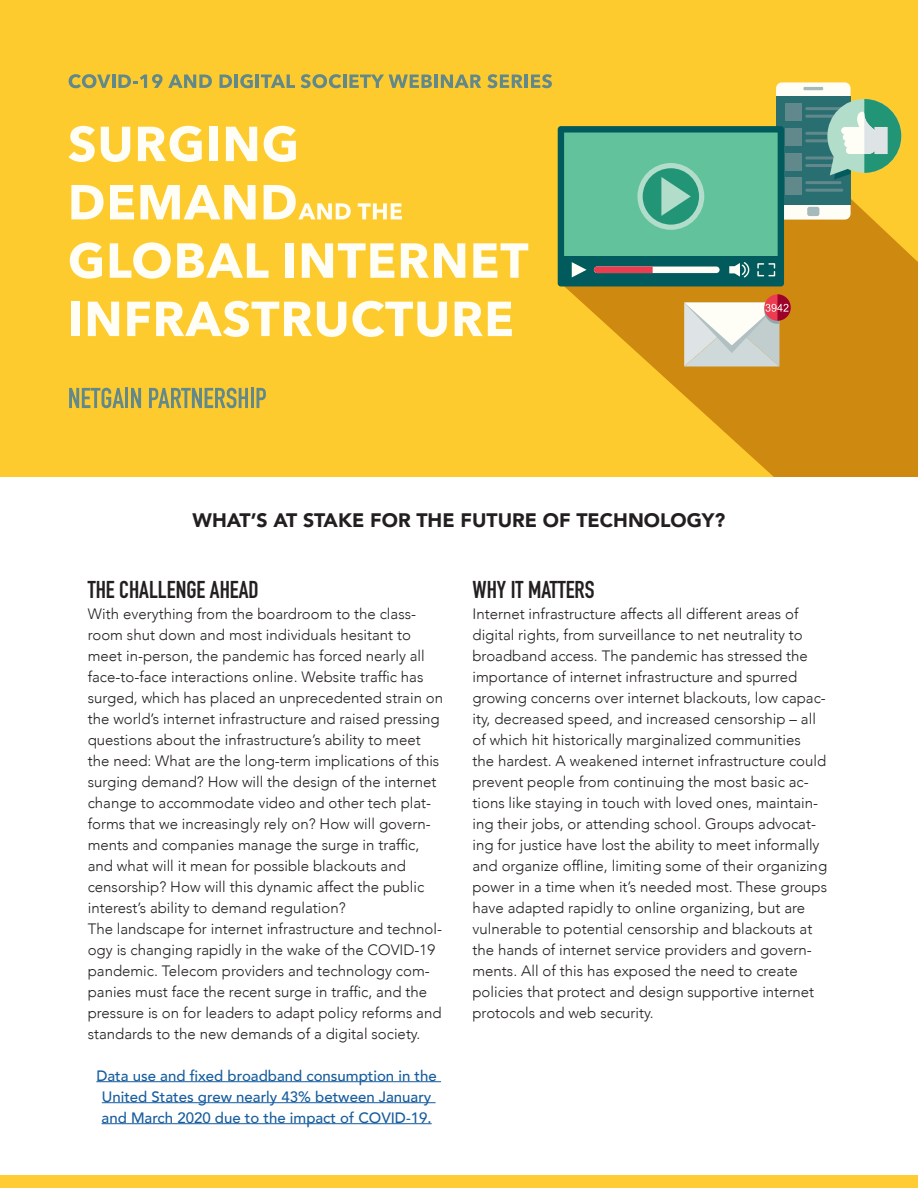
<style>
.page{position:relative;width:918px;height:1188px;background:#fff}
.page>*{position:absolute;margin:0;border:0;box-sizing:border-box;transform-origin:0 0}
.t1{font:700 24px "DIN Condensed";color:#231f20}
.t2{font:900 19.5px "Avenir";color:#231f20}
.t3{font:300 15px/21px "Avenir";color:#231f20}
.t4{font:500 15px/21px "Avenir";color:#175d9e;text-align:center}
</style>
<div class="page">
<hr style="left:96px;top:1081px;width:345px;height:1px;background:#175d9e">
<hr style="left:102px;top:1102px;width:334px;height:1px;background:#175d9e">
<hr style="left:102px;top:1123px;width:330px;height:1px;background:#175d9e">
<div style="left:0;top:0;width:918px;height:477px;background:#fecb2f"></div>
<svg style="left:561px;top:199px;width:357px;height:278px;fill:#ce8911"></svg>
<div style="left:776px;top:82px;width:75px;height:138px;background:#fffef6;border-radius:6px"></div>
<div style="left:807px;top:207px;width:12px;height:9px;background:#a6b9bb;border-radius:2px"></div>
<hr style="left:803px;top:87px;width:20px;height:3px;background:#a6b9bb">
<div style="left:776px;top:96px;width:75px;height:108px;background:#296f71"></div>
<hr style="left:805px;top:156px;width:39px;height:3px;background:#61888b;border-radius:2px">
<hr style="left:805px;top:164px;width:34px;height:3px;background:#61888b;border-radius:2px">
<div style="left:785px;top:153px;width:17px;height:18px;background:#61888b"></div>
<hr style="left:805px;top:181px;width:37px;height:3px;background:#61888b;border-radius:2px">
<hr style="left:805px;top:189px;width:38px;height:3px;background:#61888b;border-radius:2px">
<div style="left:785px;top:178px;width:17px;height:17px;background:#61888b"></div>
<hr style="left:805px;top:107px;width:39px;height:3px;background:#61888b;border-radius:2px">
<hr style="left:805px;top:115px;width:36px;height:3px;background:#61888b;border-radius:2px">
<div style="left:785px;top:104px;width:17px;height:17px;background:#61888b"></div>
<hr style="left:805px;top:132px;width:36px;height:3px;background:#61888b;border-radius:2px">
<hr style="left:805px;top:139px;width:38px;height:3px;background:#61888b;border-radius:2px">
<div style="left:785px;top:128px;width:17px;height:18px;background:#61888b"></div>
<svg style="left:827px;top:99px;width:74px;height:81px"></svg>
<svg style="left:558px;top:126px;width:226px;height:160px;background:#4fa78d"></svg>
<svg style="left:684px;top:294px;width:107px;height:73px;background:#d9c7b2"></svg>
<svg style="left:69px;top:388px;width:55px;height:20px"></svg>
<hr style="left:125px;top:388px;width:3px;height:20px;background:#61888b">
<svg style="left:131px;top:388px;width:10px;height:20px"></svg>
<svg style="left:149px;top:388px;width:99px;height:20px"></svg>
<hr style="left:251px;top:388px;width:3px;height:20px;background:#61888b">
<svg style="left:257px;top:388px;width:9px;height:20px"></svg>
<svg style="left:69px;top:126px;width:26px;height:36px"></svg>
<svg style="left:101px;top:127px;width:29px;height:35px"></svg>
<svg style="left:138px;top:126px;width:64px;height:36px"></svg>
<div style="left:209px;top:127px;width:9px;height:34px;background:#fffef6"></div>
<svg style="left:226px;top:127px;width:31px;height:34px"></svg>
<svg style="left:264px;top:126px;width:32px;height:36px"></svg>
<svg style="left:71px;top:185px;width:33px;height:34px"></svg>
<svg style="left:110px;top:185px;width:24px;height:34px"></svg>
<svg style="left:140px;top:185px;width:116px;height:34px"></svg>
<svg style="left:264px;top:185px;width:87px;height:34px"></svg>
<svg style="left:358px;top:203px;width:44px;height:16px"></svg>
<svg style="left:70px;top:242px;width:32px;height:37px"></svg>
<svg style="left:110px;top:242px;width:61px;height:37px"></svg>
<svg style="left:177px;top:243px;width:92px;height:35px"></svg>
<div style="left:285px;top:243px;width:9px;height:35px;background:#fffef6"></div>
<svg style="left:302px;top:243px;width:92px;height:35px"></svg>
<svg style="left:401px;top:243px;width:64px;height:35px"></svg>
<svg style="left:473px;top:243px;width:55px;height:35px"></svg>
<div style="left:71px;top:302px;width:9px;height:34px;background:#fffef6"></div>
<svg style="left:88px;top:302px;width:31px;height:34px"></svg>
<svg style="left:127px;top:302px;width:23px;height:34px"></svg>
<svg style="left:156px;top:301px;width:190px;height:36px"></svg>
<svg style="left:352px;top:301px;width:95px;height:36px"></svg>
<svg style="left:455px;top:302px;width:57px;height:34px"></svg>
<svg style="left:69px;top:74px;width:143px;height:14px"></svg>
<svg style="left:220px;top:74px;width:212px;height:14px"></svg>
<hr style="left:434px;top:75px;width:4px;height:13px;background:#61888b">
<svg style="left:441px;top:75px;width:40px;height:13px"></svg>
<svg style="left:487px;top:74px;width:65px;height:14px"></svg>
<div style="left:0;top:1175px;width:918px;height:13px;background:#fc3"></div>
<p class="t2" style="left:193px;top:503px;width:534px">WHAT’S AT STAKE FOR THE FUTURE OF TECHNOLOGY?</p>
<p class="t1" style="left:88px;top:573px;width:173px">THE CHALLENGE AHEAD</p>
<p class="t3" style="left:88px;top:603px;width:357px">With everything from the boardroom to the class&shy;room shut down and most individuals hesitant to meet in-person, the pandemic has forced nearly all face-to-face interactions online. Website traffic has surged, which has placed an unprecedented strain on the world’s internet infrastructure and raised pressing questions about the infrastructure’s ability to meet the need: What are the long-term implications of this surging demand? How will the design of the internet change to accommodate video and other tech plat&shy;forms that we increasingly rely on? How will govern&shy;ments and companies manage the surge in traffic, and what will it mean for possible blackouts and censorship? How will this dynamic affect the public interest’s ability to demand regulation?</p>
<p class="t3" style="left:88px;top:918px;width:356px">The landscape for internet infrastructure and technol&shy;ogy is changing rapidly in the wake of the COVID-19 pandemic. Telecom providers and technology com&shy;panies must face the recent surge in traffic, and the pressure is on for leaders to adapt policy reforms and standards to the new demands of a digital society.</p>
<p class="t4" style="left:96px;top:1064px;width:342px">Data use and fixed broadband consumption in the<br>United States grew nearly 43% between January and March 2020 due to the impact of COVID-19.</p>
<p class="t1" style="left:472px;top:573px;width:124px">WHY IT MATTERS</p>
<p class="t3" style="left:472px;top:603px;width:356px">Internet infrastructure affects all different areas of digital rights, from surveillance to net neutrality to broadband access. The pandemic has stressed the importance of internet infrastructure and spurred growing concerns over internet blackouts, low capac&shy;ity, decreased speed, and increased censorship – all of which hit historically marginalized communities<br>the hardest. A weakened internet infrastructure could prevent people from continuing the most basic ac&shy;tions like staying in touch with loved ones, maintain&shy;ing their jobs, or attending school. Groups advocat&shy;ing for justice have lost the ability to meet informally and organize offline, limiting some of their organizing power in a time when it’s needed most. These groups have adapted rapidly to online organizing, but are vulnerable to potential censorship and blackouts at the hands of internet service providers and govern&shy;ments. All of this has exposed the need to create policies that protect and design supportive internet protocols and web security.</p>
</div>
